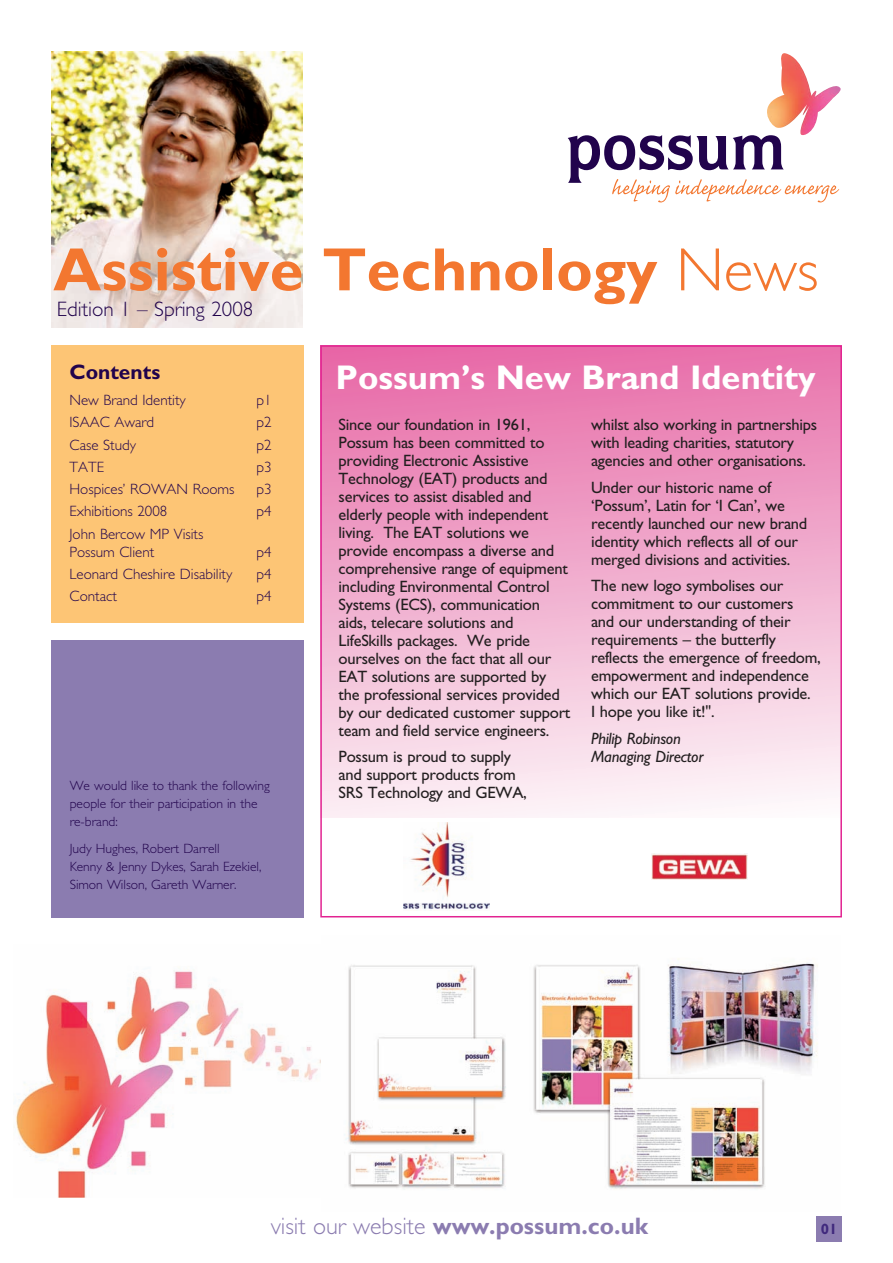
<style>
.page{position:relative;width:893px;height:1263px;background:#fff}
.page>*{position:absolute;margin:0;border:0;box-sizing:border-box;transform-origin:0 0}
.t1{font:700 61.5px "Gill Sans";color:#f37730}
.t2{font:700 34.5px "Gill Sans";color:#fff}
.t3{font:700 24px "Gill Sans";color:#8b7cb0}
.t4{font:300 21px "Gill Sans";color:#21034c}
.t5{font:700 21px "Gill Sans";color:#21034c}
.t6{font:16.5px/18px "Gill Sans";letter-spacing:-.015em;color:#231f20}
.t7{font:italic 16.5px/18px "Gill Sans";letter-spacing:-.015em;color:#231f20}
.t8{font:300 15px/18px "Gill Sans";color:#21034c}
.t9{font:700 15px "Gill Sans";color:#40297d}
.t10{font:300 13.5px/18px "Gill Sans";color:#21034c}
.s1{font-weight:300}
</style>
<div class="page">
<div style="left:320px;top:345px;width:522px;height:472px;background:linear-gradient(to bottom,#e76ba7,#fcf4f7)"></div>
<img style="left:767px;top:53px;width:73px;height:82px">
<svg style="left:568px;top:135px;width:271px;height:67px"></svg>
<div style="left:816px;top:1216px;width:26px;height:26px;background:#8b7cb0"></div>
<div style="left:51px;top:345px;width:252px;height:278px;background:#fdc575"></div>
<div style="left:51px;top:640px;width:252px;height:277px;background:#8b7cb0"></div>
<img style="left:52px;top:51px;width:251px;height:277px">
<img style="left:16px;top:970px;width:305px;height:227px">
<img style="left:344px;top:958px;width:474px;height:232px">
<img style="left:651px;top:853px;width:96px;height:27px">
<div style="left:320px;top:345px;width:522px;height:572px;border:2px solid #e22391"></div>
<img style="left:403px;top:822px;width:86px;height:88px">
<h1 class="t1" style="left:53px;top:233px;width:767px">Assistive Technology <span class="s1">News</span></h1>
<p class="t4" style="left:57px;top:297px;width:198px">Edition 1 – Spring 2008</p>
<p class="t5" style="left:70px;top:359px;width:92px">Contents</p>
<p class="t8" style="left:70px;top:391px;width:118px">New Brand Identity</p>
<p class="t8" style="left:257px;top:391px;width:17px">p1</p>
<p class="t8" style="left:70px;top:413px;width:86px">ISAAC Award</p>
<p class="t8" style="left:257px;top:413px;width:17px">p2</p>
<p class="t8" style="left:70px;top:435px;width:68px">Case Study</p>
<p class="t8" style="left:257px;top:435px;width:17px">p2</p>
<p class="t8" style="left:70px;top:458px;width:36px">TATE</p>
<p class="t8" style="left:257px;top:458px;width:17px">p3</p>
<p class="t8" style="left:70px;top:480px;width:166px">Hospices’ ROWAN Rooms</p>
<p class="t8" style="left:257px;top:480px;width:17px">p3</p>
<p class="t8" style="left:70px;top:502px;width:99px">Exhibitions 2008</p>
<p class="t8" style="left:257px;top:502px;width:17px">p4</p>
<p class="t8" style="left:70px;top:524px;width:135px">John Bercow MP Visits<br>Possum Client</p>
<p class="t8" style="left:257px;top:542px;width:17px">p4</p>
<p class="t8" style="left:70px;top:565px;width:164px">Leonard Cheshire Disability</p>
<p class="t8" style="left:257px;top:565px;width:17px">p4</p>
<p class="t8" style="left:70px;top:587px;width:49px">Contact</p>
<p class="t8" style="left:257px;top:587px;width:17px">p4</p>
<p class="t10" style="left:70px;top:776px;width:202px">We would like to thank the following people for their participation in the re-brand:</p>
<p class="t10" style="left:70px;top:839px;width:193px">Judy Hughes, Robert Darrell<br>Kenny &amp; Jenny Dykes, Sarah Ezekiel,<br>Simon Wilson, Gareth Warner.</p>
<h2 class="t2" style="left:335px;top:357px;width:482px">Possum’s New Brand Identity</h2>
<p class="t6" style="left:339px;top:415px;width:233px">Since our foundation in 1961,<br>Possum has been committed to providing Electronic Assistive<br>Technology (EAT) products and services to assist disabled and elderly people with independent living. The EAT solutions we provide encompass a diverse and comprehensive range of equipment including Environmental Control<br>Systems (ECS), communication aids, telecare solutions and<br>LifeSkills packages. We pride ourselves on the fact that all our<br>EAT solutions are supported by the professional services provided by our dedicated customer support team and field service engineers.</p>
<p class="t6" style="left:339px;top:747px;width:190px">Possum is proud to supply and support products from<br>SRS Technology and GEWA,</p>
<p class="t6" style="left:591px;top:416px;width:228px">whilst also working in partnerships with leading charities, statutory agencies and other organisations.</p>
<p class="t6" style="left:591px;top:478px;width:218px">Under our historic name of ‘Possum’, Latin for ‘I Can’, we recently launched our new brand identity which reflects all of our merged divisions and activities.</p>
<p class="t6" style="left:591px;top:577px;width:231px">The new logo symbolises our commitment to our customers<br>and our understanding of their requirements – the butterfly reflects the emergence of freedom, empowerment and independence which our EAT solutions provide.<br>I hope you like it!".</p>
<p class="t7" style="left:591px;top:729px;width:114px">Philip Robinson<br>Managing Director</p>
<h3 class="t3" style="left:271px;top:1212px;width:379px"><span class="s1">visit our website</span> www.possum.co.uk</h3>
<p class="t9" style="left:821px;top:1220px;width:18px">01</p>
</div>
